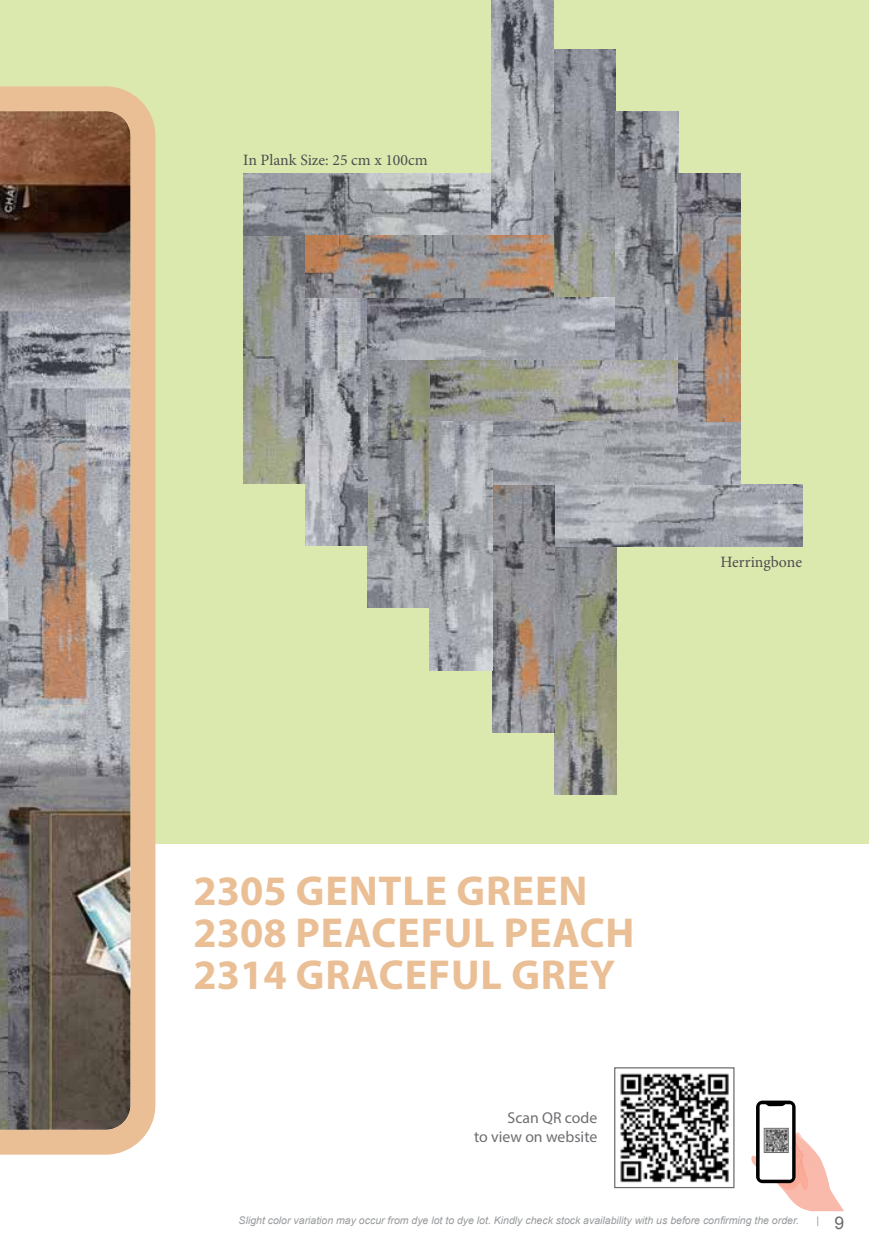
<style>
.page{position:relative;width:869px;height:1241px;background:#fff}
.page>*{position:absolute;margin:0;border:0;box-sizing:border-box;transform-origin:0 0}
.t1{font:700 42px/42px "Myriad Pro";letter-spacing:.02em;color:#eabf95}
.t2{font:17.5px "Arial";color:#6a6b6e}
.t3{font:15.75px "Minion Pro";color:#4d4d4f}
.t4{font:15.75px/18.9px "Myriad Pro";color:#6d6e71;text-align:right}
.t5{font:italic 10.5px "Arial";color:#97999c}
</style>
<div class="page">
<img style="left:620px;top:1073px;width:109px;height:110px">
<div style="left:614px;top:1067px;width:120px;height:120px;border:1px solid #6c6c6c"></div>
<svg style="left:751px;top:1101px;width:92px;height:111px"></svg>
<img style="left:765px;top:1129px;width:21px;height:21px">
<div style="left:763px;top:1127px;width:25px;height:25px;border:1px solid #6c6c6c"></div>
<div style="left:0;top:0;width:868px;height:843px;background:#dce9ae"></div>
<img style="left:0;top:86px;width:155px;height:1068px">
<img style="left:554px;top:546px;width:62px;height:248px">
<img style="left:554px;top:484px;width:247px;height:62px">
<img style="left:492px;top:484px;width:62px;height:248px">
<img style="left:553px;top:49px;width:62px;height:248px">
<img style="left:243px;top:235px;width:62px;height:248px">
<img style="left:429px;top:360px;width:248px;height:62px">
<img style="left:367px;top:360px;width:62px;height:248px">
<img style="left:492px;top:422px;width:248px;height:62px">
<img style="left:429px;top:422px;width:63px;height:248px">
<img style="left:243px;top:173px;width:248px;height:62px">
<img style="left:305px;top:297px;width:62px;height:248px">
<img style="left:367px;top:297px;width:248px;height:63px">
<img style="left:615px;top:111px;width:62px;height:249px">
<img style="left:491px;top:0;width:62px;height:235px">
<img style="left:305px;top:235px;width:248px;height:62px">
<img style="left:677px;top:174px;width:63px;height:248px">
<h3 class="t3" style="left:243px;top:149px;width:186px">In Plank Size: 25 cm x 100cm</h3>
<h3 class="t3" style="left:720px;top:551px;width:83px">Herringbone</h3>
<h1 class="t1" style="left:193px;top:868px;width:442px">2305 GENTLE GREEN<br>2308 PEACEFUL PEACH<br>2314 GRACEFUL GREY</h1>
<h3 class="t4" style="left:474px;top:1108px;width:125px">Scan QR code<br>to view on website</h3>
<p class="t5" style="left:238px;top:1213px;width:561px">Slight color variation may occur from dye lot to dye lot. Kindly check stock availability with us before confirming the order.</p>
<p class="t5" style="left:816px;top:1213px;width:4px">|</p>
<h2 class="t2" style="left:834px;top:1211px;width:11px">9</h2>
</div>
